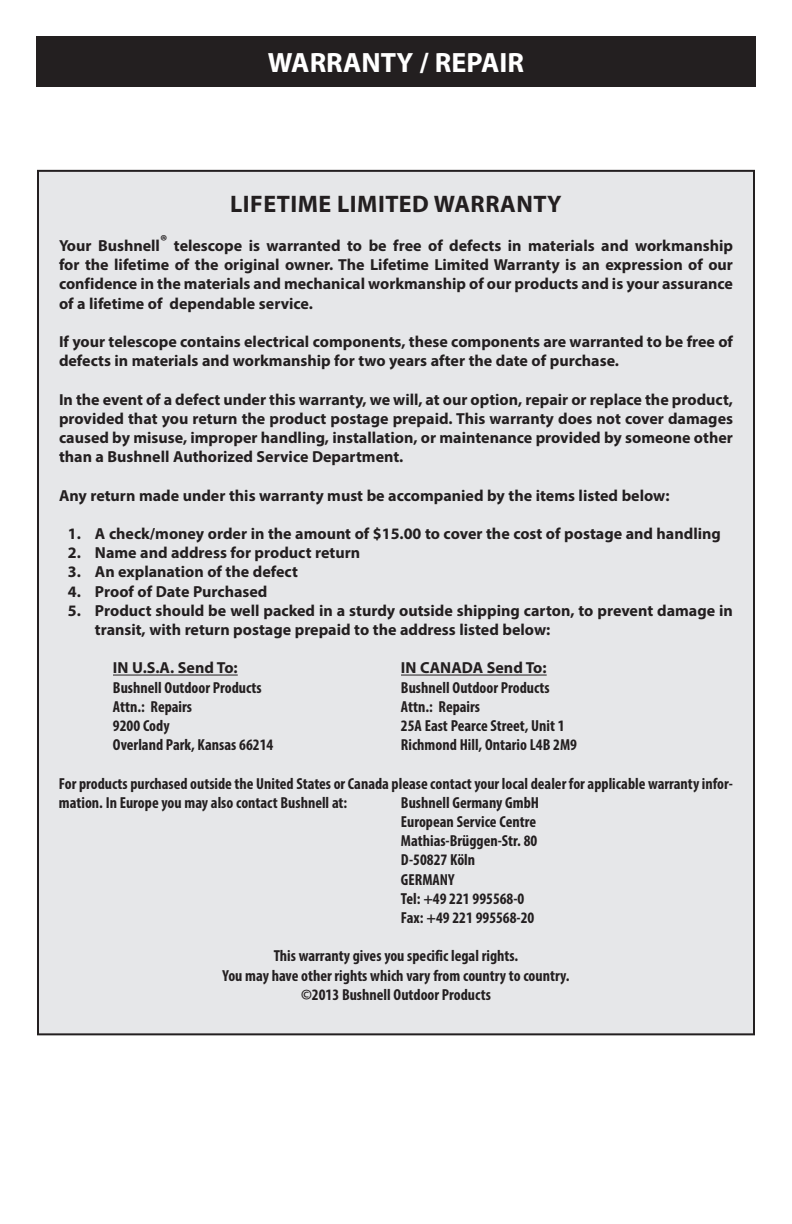
<style>
.page{position:relative;width:792px;height:1224px;background:#fff}
.page>*{position:absolute;margin:0;border:0;box-sizing:border-box;transform-origin:0 0}
.t1{font:700 28px "Myriad Pro";color:#fff}
.t2{font:700 24px "Myriad Pro";letter-spacing:.02em;color:#231f20}
.t3{font:700 16px/19.2px "Myriad Pro";color:#231f20;text-align:justify}
.t4{font:700 condensed 16px/19.2px "Myriad Pro";color:#231f20}
</style>
<div class="page">
<div style="left:36px;top:36px;width:720px;height:50px;background:#231f20"></div>
<div style="left:38px;top:171px;width:716px;height:863px;background:#e6e7e9"></div>
<hr style="left:113px;top:675px;width:125px;height:1px;background:#231f20">
<hr style="left:401px;top:675px;width:146px;height:1px;background:#231f20">
<h1 class="t1" style="left:268px;top:44px;width:258px">WARRANTY / REPAIR</h1>
<h2 class="t2" style="left:230px;top:188px;width:333px">LIFETIME LIMITED WARRANTY</h2>
<p class="t3" style="left:59px;top:236px;width:676px">Your Bushnell® telescope is warranted to be free of defects in materials and workmanship for the lifetime of the original owner. The Lifetime Limited Warranty is an expression of our confidence in the materials and mechanical workmanship of our products and is your assurance of a lifetime of dependable service.</p>
<p class="t3" style="left:59px;top:332px;width:676px">If your telescope contains electrical components, these components are warranted to be free of defects in materials and workmanship for two years after the date of purchase.</p>
<p class="t3" style="left:59px;top:389px;width:676px">In the event of a defect under this warranty, we will, at our option, repair or replace the product, provided that you return the product postage prepaid. This warranty does not cover damages caused by misuse, improper handling, installation, or maintenance provided by someone other than a Bushnell Authorized Service Department.</p>
<p class="t3" style="left:59px;top:485px;width:612px">Any return made under this warranty must be accompanied by the items listed below:</p>
<p class="t3" style="left:68px;top:524px;width:654px">1. A check/money order in the amount of $15.00 to cover the cost of postage and handling</p>
<p class="t3" style="left:68px;top:543px;width:294px">2. Name and address for product return</p>
<p class="t3" style="left:68px;top:562px;width:231px">3. An explanation of the defect</p>
<p class="t3" style="left:68px;top:581px;width:201px">4. Proof of Date Purchased</p>
<p class="t3" style="left:95px;top:600px;width:639px;text-indent:-27px">5. Product should be well packed in a sturdy outside shipping carton, to prevent damage in transit, with return postage prepaid to the address listed below:</p>
<p class="t3" style="left:113px;top:658px;width:126px">IN U.S.A. Send To:</p>
<p class="t3" style="left:401px;top:658px;width:147px">IN CANADA Send To:</p>
<p class="t4" style="left:113px;top:677px;width:150px">Bushnell Outdoor Products</p>
<p class="t4" style="left:401px;top:677px;width:150px">Bushnell Outdoor Products</p>
<p class="t4" style="left:113px;top:697px;width:81px">Attn.: Repairs</p>
<p class="t4" style="left:401px;top:697px;width:81px">Attn.: Repairs</p>
<p class="t4" style="left:113px;top:716px;width:58px">9200 Cody</p>
<p class="t4" style="left:401px;top:716px;width:165px">25A East Pearce Street, Unit 1</p>
<p class="t4" style="left:113px;top:735px;width:162px">Overland Park, Kansas 66214</p>
<p class="t4" style="left:401px;top:735px;width:178px">Richmond Hill, Ontario L4B 2M9</p>
<p class="t4" style="left:59px;top:773px;width:675px">For products purchased outside the United States or Canada please contact your local dealer for applicable warranty infor&shy;mation. In Europe you may also contact Bushnell at:</p>
<p class="t4" style="left:401px;top:793px;width:140px">Bushnell Germany GmbH<br>European Service Centre<br>Mathias-Brüggen-Str. 80<br>D-50827 Köln<br>GERMANY<br>Tel: +49 221 995568-0<br>Fax: +49 221 995568-20</p>
<p class="t4" style="left:223px;top:946px;width:348px;text-align:center">This warranty gives you specific legal rights.<br>You may have other rights which vary from country to country. ©2013 Bushnell Outdoor Products</p>
</div>
